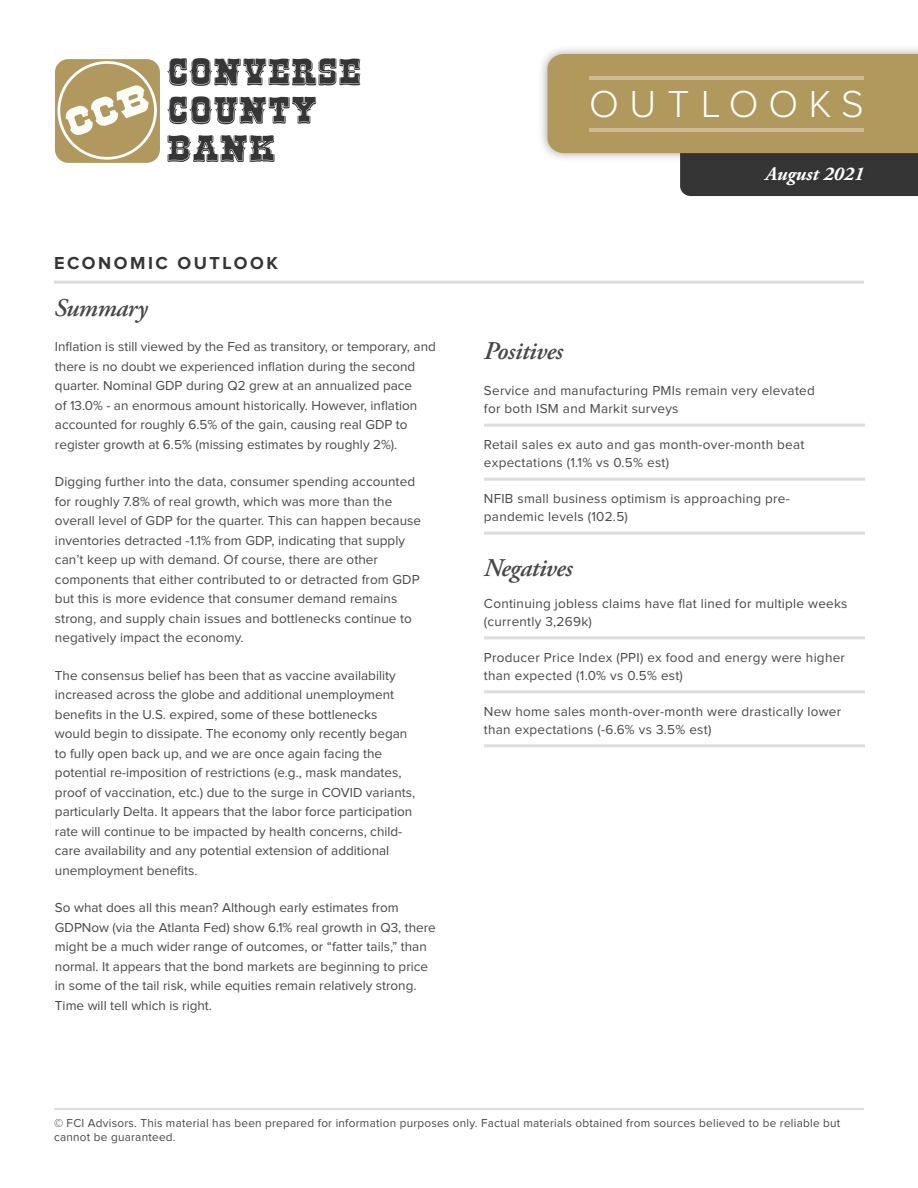
<style>
.page{position:relative;width:918px;height:1188px;background:#fff}
.page>*{position:absolute;margin:0;border:0;box-sizing:border-box;transform-origin:0 0}
.t1{font:300 39px "Proxima Nova";letter-spacing:.27em;color:#fff}
.bullets-square{font:italic 600 25.5px "Adobe Garamond Pro";letter-spacing:-.02em;color:#464747}
.palatino-main{font:italic 600 25.5px "Adobe Garamond Pro";letter-spacing:-.02em;color:#464747}
.t2{font:italic 700 19.5px "Adobe Garamond Pro";color:#fff}
.t3{font:700 18px "Proxima Nova";letter-spacing:.14em;color:#353535}
.palatino-main-2{font:13.5px/19.5px "Proxima Nova";color:#464747}
.bullets-square-2{font:13.5px/18px "Proxima Nova";letter-spacing:.02em;color:#464747}
.t4{font:12px/14.4px "Proxima Nova";letter-spacing:.02em;color:#464747}
</style>
<div class="page">
<div style="left:538px;top:44px;width:380px;height:119px;background:#231f20;opacity:.38"></div>
<svg style="left:547px;top:54px;width:371px;height:142px"></svg>
<hr style="left:590px;top:76px;width:274px;height:4px;background:#ccbc96">
<hr style="left:590px;top:128px;width:274px;height:4px;background:#ccbc96">
<div style="left:760px;top:163px;width:108px;height:28px;background:#343434"></div>
<hr style="left:484px;top:424px;width:381px;height:3px;background:#dedcdc">
<hr style="left:484px;top:478px;width:381px;height:3px;background:#dedcdc">
<hr style="left:484px;top:532px;width:381px;height:3px;background:#dedcdc">
<hr style="left:484px;top:636px;width:381px;height:3px;background:#dedcdc">
<hr style="left:484px;top:690px;width:381px;height:3px;background:#dedcdc">
<hr style="left:484px;top:744px;width:381px;height:3px;background:#dedcdc">
<hr style="left:54px;top:281px;width:810px;height:3px;background:#dedcdc">
<hr style="left:54px;top:1108px;width:810px;height:2px;background:#dedcdc">
<svg style="left:167px;top:58px;width:193px;height:28px"></svg>
<svg style="left:167px;top:96px;width:149px;height:28px"></svg>
<svg style="left:167px;top:135px;width:108px;height:27px"></svg>
<div style="left:55px;top:59px;width:105px;height:104px;background:#b1985e;border-radius:13px"></div>
<svg style="left:58px;top:60px;width:101px;height:102px"></svg>
<h1 class="t1" style="left:589px;top:86px;width:276px">OUTLOOKS</h1>
<p class="t3" style="left:54px;top:254px;width:225px">ECONOMIC OUTLOOK</p>
<p class="bullets-square" style="left:54px;top:293px;width:95px">Summary</p>
<p class="palatino-main-2" style="left:55px;top:338px;width:382px">Inflation is still viewed by the Fed as transitory, or temporary, and there is no doubt we experienced inflation during the second quarter. Nominal GDP during Q2 grew at an annualized pace<br>of 13.0% - an enormous amount historically. However, inflation accounted for roughly 6.5% of the gain, causing real GDP to register growth at 6.5% (missing estimates by roughly 2%).</p>
<p class="palatino-main-2" style="left:55px;top:473px;width:368px">Digging further into the data, consumer spending accounted for roughly 7.8% of real growth, which was more than the overall level of GDP for the quarter. This can happen because inventories detracted -1.1% from GDP, indicating that supply can’t keep up with demand. Of course, there are other components that either contributed to or detracted from GDP but this is more evidence that consumer demand remains strong, and supply chain issues and bottlenecks continue to negatively impact the economy.</p>
<p class="palatino-main-2" style="left:55px;top:666px;width:362px">The consensus belief has been that as vaccine availability increased across the globe and additional unemployment benefits in the U.S. expired, some of these bottlenecks would begin to dissipate. The economy only recently began to fully open back up, and we are once again facing the potential re-imposition of restrictions (e.g., mask mandates, proof of vaccination, etc.) due to the surge in COVID variants, particularly Delta. It appears that the labor force participation rate will continue to be impacted by health concerns, child&shy;care availability and any potential extension of additional unemployment benefits.</p>
<p class="palatino-main-2" style="left:55px;top:899px;width:382px">So what does all this mean? Although early estimates from GDPNow (via the Atlanta Fed) show 6.1% real growth in Q3, there might be a much wider range of outcomes, or “fatter tails,” than normal. It appears that the bond markets are beginning to price in some of the tail risk, while equities remain relatively strong.<br>Time will tell which is right.</p>
<h3 class="t2" style="left:766px;top:162px;width:100px">August 2021</h3>
<p class="palatino-main" style="left:484px;top:336px;width:80px">Positives</p>
<p class="bullets-square-2" style="left:484px;top:382px;width:332px">Service and manufacturing PMIs remain very elevated for both ISM and Markit surveys</p>
<p class="bullets-square-2" style="left:484px;top:436px;width:322px">Retail sales ex auto and gas month-over-month beat expectations (1.1% vs 0.5% est)</p>
<p class="bullets-square-2" style="left:484px;top:490px;width:307px">NFIB small business optimism is approaching pre&shy;pandemic levels (102.5)</p>
<p class="bullets-square" style="left:484px;top:554px;width:90px">Negatives</p>
<p class="bullets-square-2" style="left:484px;top:595px;width:365px">Continuing jobless claims have flat lined for multiple weeks (currently 3,269k)</p>
<p class="bullets-square-2" style="left:484px;top:649px;width:363px">Producer Price Index (PPI) ex food and energy were higher than expected (1.0% vs 0.5% est)</p>
<p class="bullets-square-2" style="left:484px;top:703px;width:359px">New home sales month-over-month were drastically lower than expectations (-6.6% vs 3.5% est)</p>
<p class="t4" style="left:54px;top:1116px;width:788px">© FCI Advisors. This material has been prepared for information purposes only. Factual materials obtained from sources believed to be reliable but cannot be guaranteed.</p>
</div>
